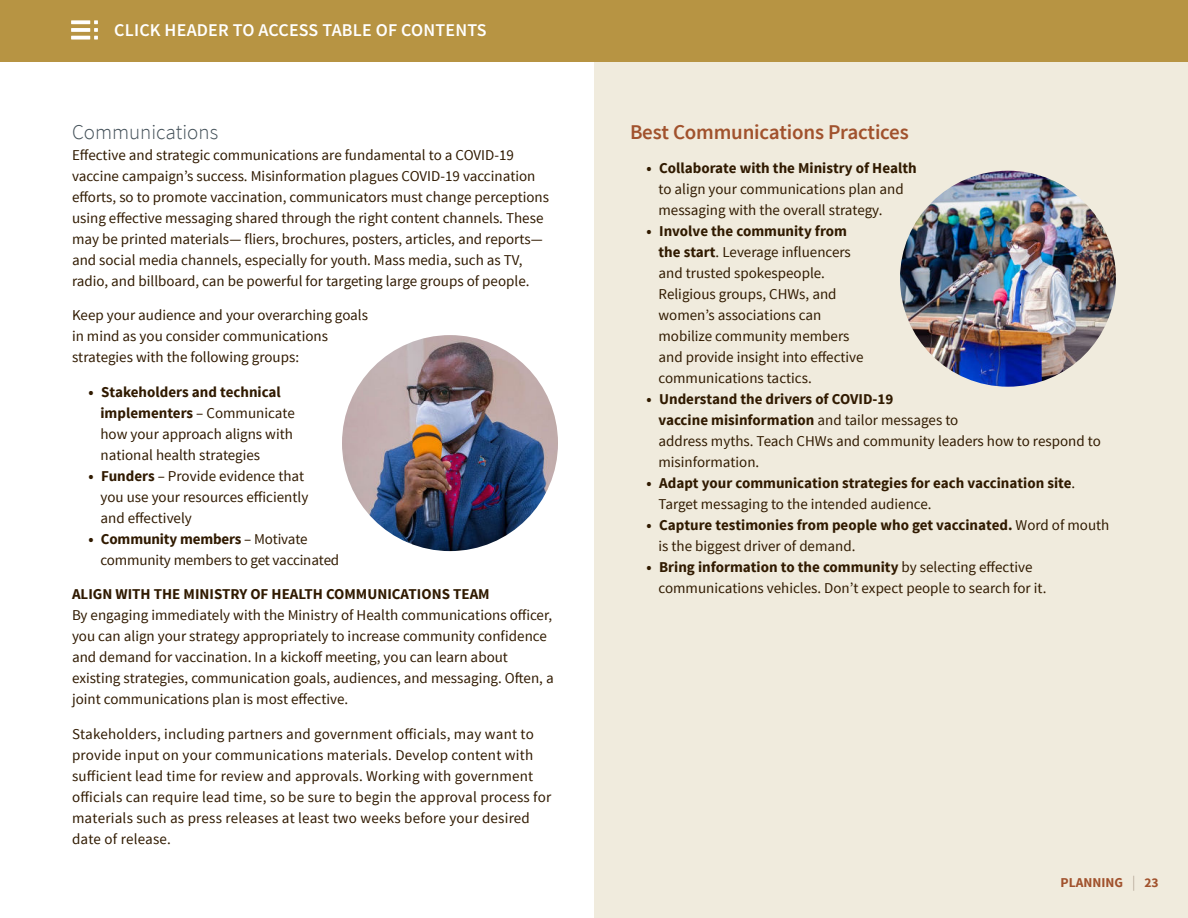
<style>
.page{position:relative;width:1188px;height:918px;background:#fff}
.page>*{position:absolute;margin:0;border:0;box-sizing:border-box;transform-origin:0 0}
.t1{font:600 21px "Source Sans Pro";letter-spacing:-.01em;color:#a1522d}
.t2{font:300 21px "Source Sans Pro";color:#424f57}
.t3{font:18px "Source Sans Variable";letter-spacing:.01em;color:#fff}
.t4{font:15px/21px "Source Sans Pro";color:#301a00}
.t5{font:700 15px/21px "Source Sans Pro";color:#301a00}
.t6{font:700 13.5px "Source Sans Pro";color:#a1522d}
.s1{font-weight:700}
.s2{font-weight:400}
.s3{font-weight:300;font-size:15px;color:#a49483}
</style>
<div class="page">
<div style="left:594px;top:56px;width:594px;height:862px;background:#f0ebdd"></div>
<img style="left:900px;top:171px;width:216px;height:216px;border-radius:108px">
<img style="left:342px;top:335px;width:216px;height:216px;border-radius:108px">
<div style="left:0;top:0;width:1188px;height:61px;background:#b79443"></div>
<svg style="left:71px;top:28px;width:19px;height:4px"></svg>
<svg style="left:71px;top:36px;width:19px;height:4px"></svg>
<svg style="left:71px;top:20px;width:19px;height:4px"></svg>
<svg style="left:94px;top:20px;width:4px;height:20px"></svg>
<p class="t3" style="left:114px;top:19px;width:374px">CLICK HEADER TO ACCESS TABLE OF CONTENTS</p>
<h1 class="t2" style="left:72px;top:123px;width:148px">Communications</h1>
<p class="t4" style="left:72px;top:145px;width:479px">Effective and strategic communications are fundamental to a COVID-19 vaccine campaign’s success. Misinformation plagues COVID-19 vaccination efforts, so to promote vaccination, communicators must change perceptions using effective messaging shared through the right content channels. These may be printed materials— fliers, brochures, posters, articles, and reports— and social media channels, especially for youth. Mass media, such as TV, radio, and billboard, can be powerful for targeting large groups of people.</p>
<p class="t4" style="left:72px;top:305px;width:298px">Keep your audience and your overarching goals in mind as you consider communications strategies with the following groups:</p>
<p class="t4" style="left:100px;top:382px;width:196px;text-indent:-12px"><span class="s1">• Stakeholders and technical implementers</span> – Communicate how your approach aligns with national health strategies</p>
<p class="t4" style="left:100px;top:466px;width:209px;text-indent:-12px"><span class="s1">• Funders</span> – Provide evidence that you use your resources efficiently and effectively</p>
<p class="t4" style="left:100px;top:529px;width:240px;text-indent:-12px"><span class="s1">• Community members</span> – Motivate community members to get vaccinated</p>
<p class="t5" style="left:72px;top:585px;width:419px">ALIGN WITH THE MINISTRY OF HEALTH COMMUNICATIONS TEAM</p>
<p class="t4" style="left:72px;top:605px;width:483px">By engaging immediately with the Ministry of Health communications officer, you can align your strategy appropriately to increase community confidence and demand for vaccination. In a kickoff meeting, you can learn about existing strategies, communication goals, audiences, and messaging. Often, a joint communications plan is most effective.</p>
<p class="t4" style="left:72px;top:724px;width:481px">Stakeholders, including partners and government officials, may want to provide input on your communications materials. Develop content with sufficient lead time for review and approvals. Working with government officials can require lead time, so be sure to begin the approval process for materials such as press releases at least two weeks before your desired date of release.</p>
<h1 class="t1" style="left:630px;top:124px;width:280px">Best Communications Practices</h1>
<p class="t5" style="left:646px;top:159px;width:272px">• Collaborate with the Ministry of Health</p>
<p class="t4" style="left:658px;top:179px;width:247px">to align your communications plan and messaging with the overall strategy.</p>
<p class="t4" style="left:658px;top:221px;width:207px;text-indent:-12px"><span class="s1">• Involve the community from the start</span>. Leverage influencers and trusted spokespeople.<br>Religious groups, CHWs, and women’s associations can mobilize community members and provide insight into effective communications tactics.</p>
<p class="t4" style="left:658px;top:389px;width:444px;text-indent:-12px"><span class="s1">• Understand the drivers of COVID-19<br>vaccine misinformation</span> and tailor messages to<br>address myths. Teach CHWs and community leaders how to respond to misinformation.</p>
<p class="t5" style="left:658px;top:474px;width:418px;text-indent:-12px">• Adapt your communication strategies for each vaccination site<span class="s2">.<br>Target messaging to the intended audience.</span></p>
<p class="t5" style="left:658px;top:516px;width:452px;text-indent:-12px">• Capture testimonies from people who get vaccinated. <span class="s2">Word of mouth is the biggest driver of demand.</span></p>
<p class="t4" style="left:658px;top:557px;width:390px;text-indent:-12px"><span class="s1">• Bring information to the community</span> by selecting effective communications vehicles. Don’t expect people to search for it.</p>
<p class="t6" style="left:1061px;top:877px;width:99px">PLANNING <span class="s3">|</span> 23</p>
</div>
